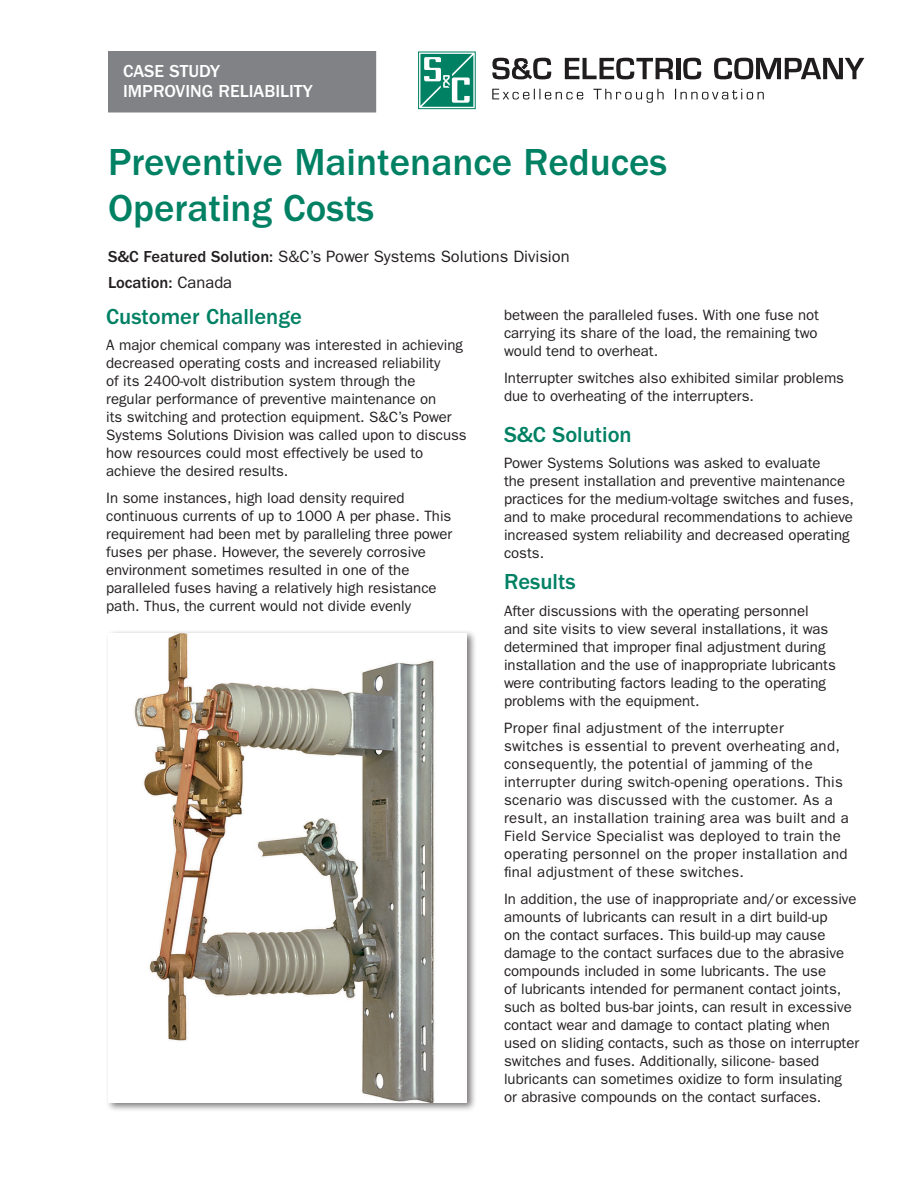
<style>
.page{position:relative;width:918px;height:1188px;background:#fff}
.page>*{position:absolute;margin:0;border:0;box-sizing:border-box;transform-origin:0 0}
.Cover_title_-_green{font:500 39px "ITC Franklin Gothic Std";color:#008164}
.Subheads-Challenge-S{font:500 22.5px "ITC Franklin Gothic Std";color:#008164}
.Body{font:500 22.5px "ITC Franklin Gothic Std";color:#008164}
.Owner_Group-White-12{font:500 18px "ITC Franklin Gothic Std";color:#fff}
.Solution___Location{font:16.5px "ITC Franklin Gothic Std";color:#231f20}
.Solution___Location-2{font:500 16.5px "ITC Franklin Gothic Std";color:#231f20}
.Body-2{font:15px/18px "ITC Franklin Gothic Std";color:#231f20}
.Body-3{font:15px/18px "ITC Franklin Gothic Std";letter-spacing:.02em;color:#231f20}
.s1{font-weight:500}
.s2{font-weight:400}
</style>
<div class="page">
<svg style="left:492px;top:58px;width:59px;height:21px"></svg>
<svg style="left:565px;top:58px;width:108px;height:21px"></svg>
<hr style="left:676px;top:58px;width:4px;height:21px;background:#201d1e">
<svg style="left:683px;top:58px;width:18px;height:21px"></svg>
<svg style="left:714px;top:58px;width:150px;height:21px"></svg>
<svg style="left:492px;top:89px;width:272px;height:14px"></svg>
<div style="left:418px;top:52px;width:58px;height:57px;border:1px solid #008164"></div>
<svg style="left:420px;top:54px;width:53px;height:53px"></svg>
<div style="left:109px;top:52px;width:266px;height:60px;background:#808285"></div>
<div style="left:108px;top:51px;width:268px;height:61px;border:2px solid #808285"></div>
<div style="left:106px;top:630px;width:371px;height:482px;background:#231f20;opacity:.6"></div>
<div style="left:109px;top:633px;width:358px;height:470px;background:#fff"></div>
<img style="left:134px;top:633px;width:301px;height:469px">
<p class="Owner_Group-White-12" style="left:123px;top:61px;width:98px">CASE STUDY</p>
<p class="Owner_Group-White-12" style="left:123px;top:81px;width:191px">IMPROVING RELIABILITY</p>
<p class="Cover_title_-_green" style="left:108px;top:140px;width:561px">Preventive Maintenance Reduces</p>
<p class="Cover_title_-_green" style="left:108px;top:187px;width:268px">Operating Costs</p>
<p class="Solution___Location" style="left:108px;top:247px;width:463px"><span class="s1">S&amp;C Featured Solution:</span> S&amp;C’s Power Systems Solutions Division</p>
<p class="Solution___Location-2" style="left:108px;top:274px;width:126px">Location: <span class="s2">Canada</span></p>
<p class="Subheads-Challenge-S" style="left:106px;top:304px;width:197px">Customer Challenge</p>
<p class="Body-2" style="left:106px;top:336px;width:362px">A major chemical company was interested in achieving decreased operating costs and increased reliability<br>of its 2400-volt distribution system through the<br>regular performance of preventive maintenance on<br>its switching and protection equipment. S&amp;C’s Power Systems Solutions Division was called upon to discuss how resources could most effectively be used to achieve the desired results.</p>
<p class="Body-2" style="left:106px;top:489px;width:348px">In some instances, high load density required continuous currents of up to 1000 A per phase. This requirement had been met by paralleling three power fuses per phase. However, the severely corrosive environment sometimes resulted in one of the paralleled fuses having a relatively high resistance path. Thus, the current would not divide evenly</p>
<p class="Body-2" style="left:504px;top:306px;width:317px;text-align:justify">between the paralleled fuses. With one fuse not carrying its share of the load, the remaining two would tend to overheat.</p>
<p class="Body-2" style="left:504px;top:369px;width:342px">Interrupter switches also exhibited similar problems due to overheating of the interrupters.</p>
<p class="Subheads-Challenge-S" style="left:504px;top:422px;width:129px">S&amp;C Solution</p>
<p class="Body-2" style="left:504px;top:454px;width:352px">Power Systems Solutions was asked to evaluate<br>the present installation and preventive maintenance practices for the medium-voltage switches and fuses, and to make procedural recommendations to achieve increased system reliability and decreased operating costs.</p>
<p class="Body" style="left:504px;top:569px;width:73px">Results</p>
<p class="Body-2" style="left:504px;top:602px;width:333px">After discussions with the operating personnel and site visits to view several installations, it was determined that improper final adjustment during installation and the use of inappropriate lubricants were contributing factors leading to the operating problems with the equipment.</p>
<p class="Body-3" style="left:504px;top:719px;width:346px">Proper final adjustment of the interrupter<br>switches is essential to prevent overheating and, consequently, the potential of jamming of the interrupter during switch-opening operations. This scenario was discussed with the customer. As a result, an installation training area was built and a Field Service Specialist was deployed to train the operating personnel on the proper installation and final adjustment of these switches.</p>
<p class="Body-2" style="left:504px;top:890px;width:357px">In addition, the use of inappropriate and/or excessive amounts of lubricants can result in a dirt build-up<br>on the contact surfaces. This build-up may cause damage to the contact surfaces due to the abrasive compounds included in some lubricants. The use<br>of lubricants intended for permanent contact joints, such as bolted bus-bar joints, can result in excessive contact wear and damage to contact plating when used on sliding contacts, such as those on interrupter switches and fuses. Additionally, silicone- based lubricants can sometimes oxidize to form insulating<br>or abrasive compounds on the contact surfaces.</p>
</div>
